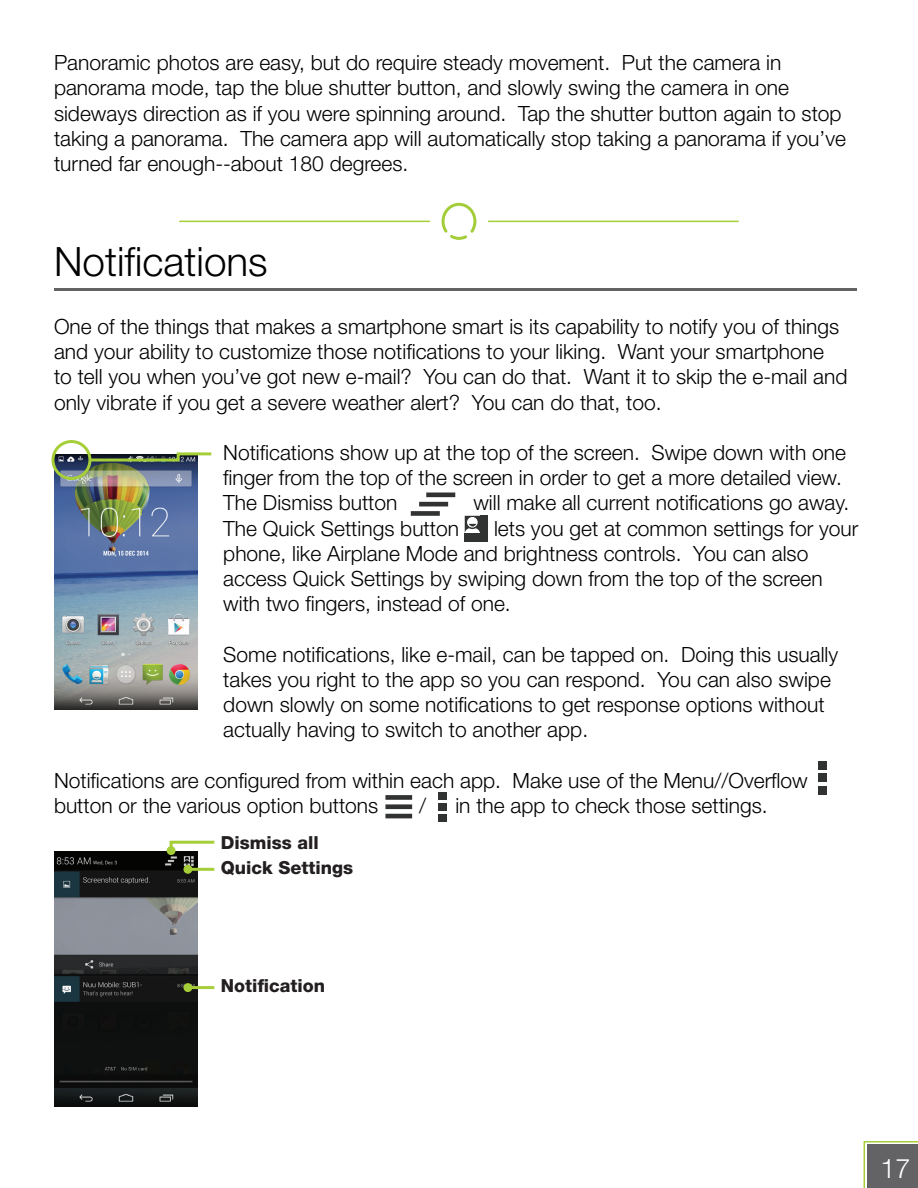
<style>
.page{position:relative;width:918px;height:1188px;background:#fff}
.page>*{position:absolute;margin:0;border:0;box-sizing:border-box;transform-origin:0 0}
.t1{font:300 40.5px "Helvetica Neue LT Std";color:#000}
.t2{font:300 27px "Helvetica Neue LT Std";color:#fff}
.t3{font:300 21px/25.2px "Helvetica Neue LT Std";color:#000}
.t4{font:800 18px/24.8px "Helvetica Neue LT Std";color:#231f20}
</style>
<div class="page">
<svg style="left:864px;top:1141px;width:54px;height:47px;background:#70726d"></svg>
<hr style="left:54px;top:288px;width:802px;height:3px;background:#636366">
<svg style="left:441px;top:202px;width:36px;height:38px"></svg>
<hr style="left:180px;top:221px;width:249px;height:1px;background:#a6ce39">
<hr style="left:489px;top:221px;width:249px;height:1px;background:#a6ce39">
<div style="left:481px;top:534px;width:7px;height:8px;background:#313232"></div>
<div style="left:473px;top:534px;width:7px;height:8px;background:#313232"></div>
<div style="left:465px;top:534px;width:7px;height:8px;background:#313232"></div>
<div style="left:481px;top:525px;width:7px;height:8px;background:#313232"></div>
<div style="left:481px;top:516px;width:7px;height:8px;background:#313232"></div>
<svg style="left:465px;top:516px;width:15px;height:17px"></svg>
<svg style="left:411px;top:493px;width:44px;height:23px"></svg>
<img style="left:54px;top:454px;width:144px;height:255px">
<img style="left:54px;top:852px;width:144px;height:255px">
<div style="left:51px;top:440px;width:40px;height:40px;border:3px solid #a6ce39;border-radius:50%"></div>
<svg style="left:87px;top:451px;width:125px;height:12px"></svg>
<div style="left:818px;top:787px;width:9px;height:8px;background:#313232"></div>
<div style="left:818px;top:774px;width:9px;height:8px;background:#313232"></div>
<div style="left:818px;top:761px;width:9px;height:9px;background:#313232"></div>
<div style="left:438px;top:814px;width:9px;height:7px;background:#313232"></div>
<div style="left:438px;top:803px;width:9px;height:7px;background:#313232"></div>
<div style="left:438px;top:793px;width:9px;height:7px;background:#313232"></div>
<svg style="left:385px;top:795px;width:27px;height:23px"></svg>
<div style="left:167px;top:846px;width:9px;height:9px;background:#a6ce39;border-radius:50%"></div>
<div style="left:183px;top:865px;width:9px;height:9px;background:#a6ce39;border-radius:50%"></div>
<div style="left:183px;top:983px;width:9px;height:9px;background:#a6ce39;border-radius:50%"></div>
<svg style="left:168px;top:840px;width:47px;height:11px"></svg>
<hr style="left:188px;top:868px;width:26px;height:3px;background:#a6ce39">
<hr style="left:188px;top:986px;width:26px;height:3px;background:#a6ce39">
<p class="t3" style="left:54px;top:50px;width:794px">Panoramic photos are easy, but do require steady movement. Put the camera in panorama mode, tap the blue shutter button, and slowly swing the camera in one sideways direction as if you were spinning around. Tap the shutter button again to stop taking a panorama. The camera app will automatically stop taking a panorama if you’ve turned far enough--about 180 degrees.</p>
<h1 class="t1" style="left:54px;top:237px;width:215px">Notifications</h1>
<p class="t3" style="left:54px;top:313px;width:795px">One of the things that makes a smartphone smart is its capability to notify you of things and your ability to customize those notifications to your liking. Want your smartphone<br>to tell you when you’ve got new e-mail? You can do that. Want it to skip the e-mail and only vibrate if you get a severe weather alert? You can do that, too.</p>
<p class="t3" style="left:223px;top:439px;width:624px">Notifications show up at the top of the screen. Swipe down with one finger from the top of the screen in order to get a more detailed view.<br>The Dismiss button</p>
<p class="t3" style="left:473px;top:490px;width:377px">will make all current notifications go away.</p>
<p class="t3" style="left:223px;top:515px;width:237px">The Quick Settings button</p>
<p class="t3" style="left:223px;top:515px;width:637px;text-indent:271px">lets you get at common settings for your phone, like Airplane Mode and brightness controls. You can also access Quick Settings by swiping down from the top of the screen with two fingers, instead of one.</p>
<p class="t3" style="left:223px;top:641px;width:616px">Some notifications, like e-mail, can be tapped on. Doing this usually takes you right to the app so you can respond. You can also swipe down slowly on some notifications to get response options without actually having to switch to another app.</p>
<p class="t3" style="left:54px;top:767px;width:755px">Notifications are configured from within each app. Make use of the Menu//Overflow button or the various option buttons</p>
<p class="t3" style="left:419px;top:792px;width:8px">/</p>
<p class="t3" style="left:455px;top:792px;width:314px">in the app to check those settings.</p>
<p class="t4" style="left:221px;top:830px;width:134px">Dismiss all<br>Quick Settings</p>
<p class="t4" style="left:221px;top:973px;width:106px">Notification</p>
<p class="t2" style="left:881px;top:1152px;width:32px">17</p>
</div>
